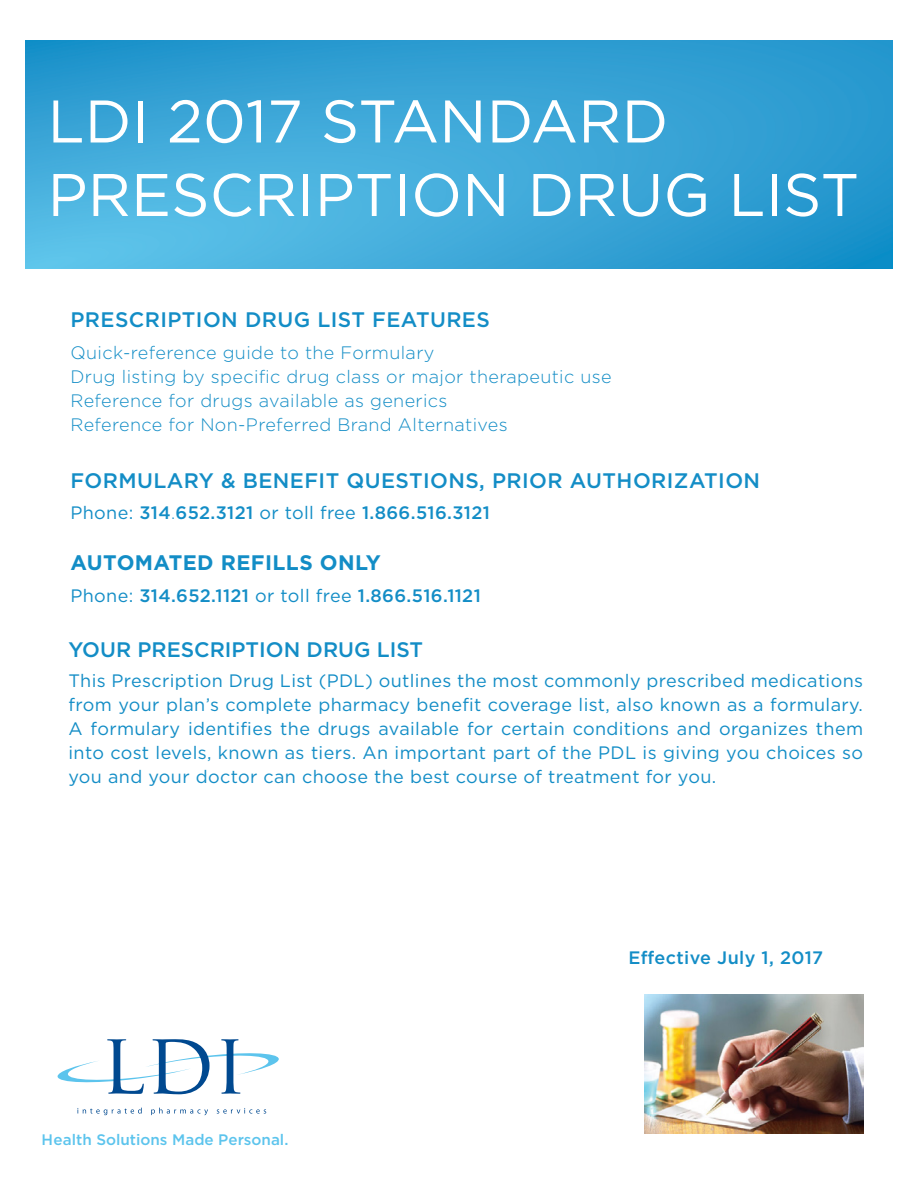
<style>
.page{position:relative;width:918px;height:1188px;background:#fff}
.page>*{position:absolute;margin:0;border:0;box-sizing:border-box;transform-origin:0 0}
.B2C_Headline__24_28{font:60px/73.5px "Gotham";color:#fff}
.Section_HEADS_BOLD_C{font:500 21px "Gotham";letter-spacing:.02em;color:#138dc6}
.B2C_Headline__20_22{font:500 21px "Gotham";color:#138dc6}
.Section_HEADS_BOLD_C-2{font:700 21px "Gotham";letter-spacing:.02em;color:#138dc6}
.B2C_Headline__20_22-2{font:18px/24px "Gotham";letter-spacing:.02em;color:#138dc6;text-align:justify}
.Body_Copy{font:300 18px "Gotham";letter-spacing:.02em;color:#138dc6}
.Body_Copy-2{font:500 18px "Gotham";letter-spacing:.02em;color:#138dc6}
.t1{font:500 15.3px "Gotham";color:#5cc4ed}
.s1{font-weight:400}
.s2{font-weight:300}
</style>
<div class="page">
<img style="left:26px;top:40px;width:866px;height:228px">
<img style="left:645px;top:994px;width:219px;height:140px">
<svg style="left:57px;top:1039px;width:222px;height:55px"></svg>
<svg style="left:77px;top:1108px;width:65px;height:7px"></svg>
<svg style="left:151px;top:1108px;width:57px;height:7px"></svg>
<svg style="left:217px;top:1108px;width:49px;height:6px"></svg>
<p class="B2C_Headline__24_28" style="left:48px;top:83px;width:813px">LDI 2017 STANDARD<br>PRESCRIPTION DRUG LIST</p>
<p class="Section_HEADS_BOLD_C" style="left:70px;top:306px;width:421px">PRESCRIPTION DRUG LIST FEATURES</p>
<p class="Body_Copy" style="left:70px;top:341px;width:365px">Quick-reference guide to the Formulary</p>
<p class="Body_Copy" style="left:70px;top:365px;width:543px">Drug listing by specific drug class or major therapeutic use</p>
<p class="Body_Copy" style="left:70px;top:389px;width:379px">Reference for drugs available as generics</p>
<p class="Body_Copy" style="left:70px;top:413px;width:439px">Reference for Non-Preferred Brand Alternatives</p>
<p class="Section_HEADS_BOLD_C" style="left:70px;top:467px;width:691px">FORMULARY &amp; BENEFIT QUESTIONS, PRIOR AUTHORIZATION</p>
<p class="Body_Copy-2" style="left:70px;top:501px;width:421px"><span class="s1">Phone:</span> 314<span class="s2">.</span>652.3121 <span class="s1">or toll free</span> 1.866.516.3121</p>
<p class="Section_HEADS_BOLD_C-2" style="left:70px;top:549px;width:312px">AUTOMATED REFILLS ONLY</p>
<p class="Body_Copy-2" style="left:70px;top:584px;width:412px"><span class="s1">Phone:</span> 314.652.1121 <span class="s1">or toll free</span> 1.866.516.1121</p>
<p class="B2C_Headline__20_22" style="left:68px;top:635px;width:356px">YOUR PRESCRIPTION DRUG LIST</p>
<p class="B2C_Headline__20_22-2" style="left:68px;top:669px;width:796px">This Prescription Drug List (PDL) outlines the most commonly prescribed medications from your plan’s complete pharmacy benefit coverage list, also known as a formulary.<br>A formulary identifies the drugs available for certain conditions and organizes them into cost levels, known as tiers. An important part of the PDL is giving you choices so you and your doctor can choose the best course of treatment for you.</p>
<p class="t1" style="left:42px;top:1130px;width:248px">Health Solutions Made Personal.</p>
<p class="Body_Copy-2" style="left:628px;top:946px;width:196px">Effective July 1, 2017</p>
</div>
